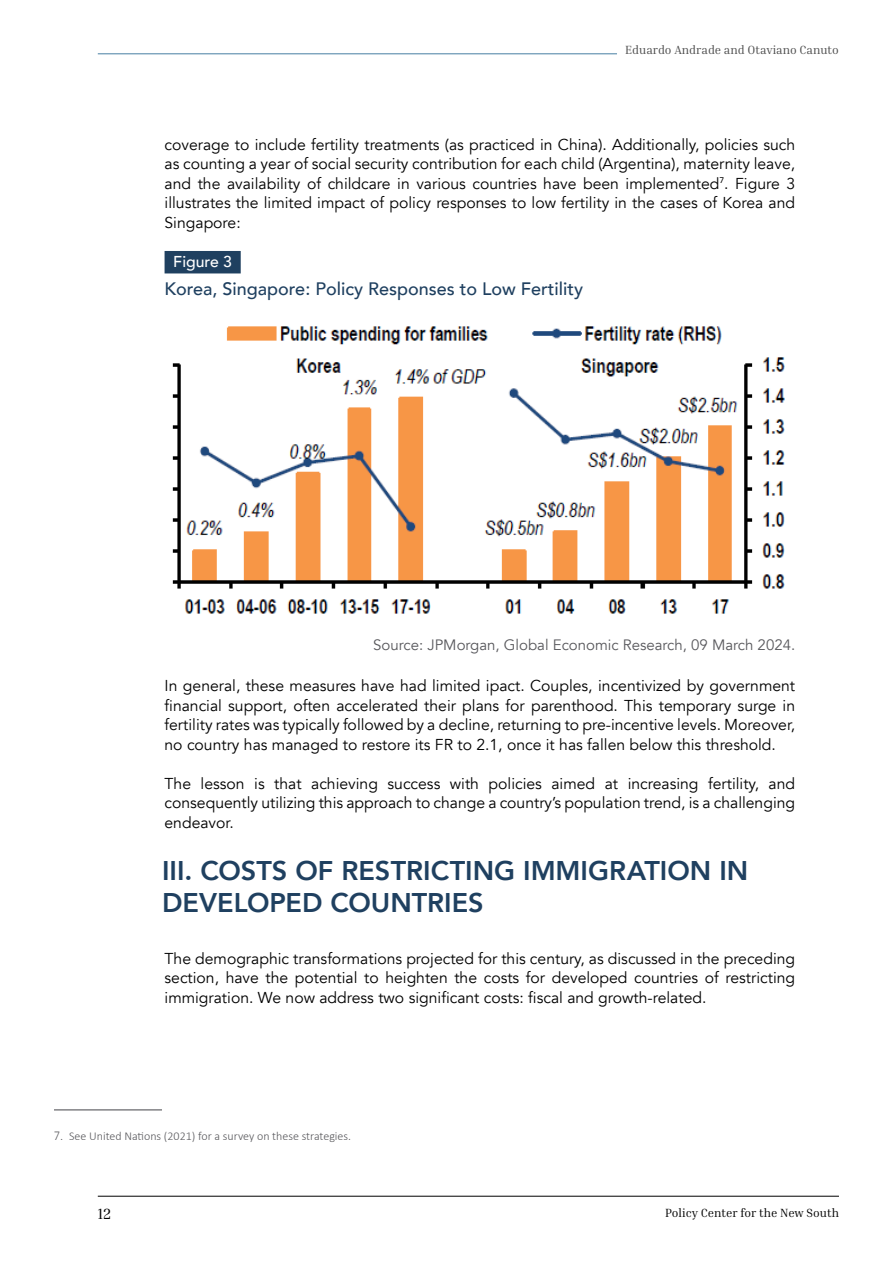
<style>
.page{position:relative;width:893px;height:1263px;background:#fff}
.page>*{position:absolute;margin:0;border:0;box-sizing:border-box;transform-origin:0 0}
.t1{font:800 27px/32.4px "Avenir";color:#1f4060}
.t2{font:500 18px "Avenir";color:#1f4060}
.t3{font:15.75px/19.5px "Avenir";color:#000;text-align:justify}
.t4{font:500 15.75px "Avenir";color:#fff}
.t5{font:15px "Avenir";color:#58585c}
.t6{font:15px "Inria Serif";color:#000}
.t7{font:300 12px "Calibri";color:#58585c}
.t8{font:12px "Inria Serif";color:#4a4a4a}
.t9{font:12px "Inria Serif";color:#000}
.s1{font-family:"Avenir"}
</style>
<div class="page">
<hr style="left:98px;top:1196px;width:741px;height:1px;background:#000">
<hr style="left:98px;top:54px;width:519px;height:1px;background:#477ea3">
<div style="left:165px;top:251px;width:76px;height:22px;background:#1f4060"></div>
<hr style="left:54px;top:1109px;width:108px;height:1px;background:#58585c">
<img style="left:172px;top:326px;width:613px;height:288px">
<p class="t8" style="left:625px;top:42px;width:215px">Eduardo Andrade and Otaviano Canuto</p>
<p class="t3" style="left:165px;top:135px;width:632px">coverage to include fertility treatments (as practiced in China). Additionally, policies such as counting a year of social security contribution for each child (Argentina), maternity leave, and the availability of childcare in various countries have been implemented<sup>7</sup>. Figure 3 illustrates the limited impact of policy responses to low fertility in the cases of Korea and Singapore:</p>
<p class="t4" style="left:173px;top:248px;width:60px">Figure 3</p>
<p class="t2" style="left:165px;top:273px;width:420px">Korea, Singapore: Policy Responses to Low Fertility</p>
<p class="t5" style="left:373px;top:636px;width:423px">Source: JPMorgan, Global Economic Research, 09 March 2024.</p>
<p class="t3" style="left:165px;top:676px;width:632px">In general, these measures have had limited ipact. Couples, incentivized by government financial support, often accelerated their plans for parenthood. This temporary surge in fertility rates was typically followed by a decline, returning to pre-incentive levels. Moreover, no country has managed to restore its FR to 2.1, once it has fallen below this threshold.</p>
<p class="t3" style="left:165px;top:774px;width:632px">The lesson is that achieving success with policies aimed at increasing fertility, and consequently utilizing this approach to change a country’s population trend, is a challenging endeavor.</p>
<h1 class="t1" style="left:162px;top:854px;width:588px">III. COSTS OF RESTRICTING IMMIGRATION IN<br>DEVELOPED COUNTRIES</h1>
<p class="t3" style="left:165px;top:949px;width:632px">The demographic transformations projected for this century, as discussed in the preceding section, have the potential to heighten the costs for developed countries of restricting immigration. We now address two significant costs: fiscal and growth-related.</p>
<p class="t7" style="left:54px;top:1128px;width:299px"><span class="s1">7.</span> See United Nations (2021) for a survey on these strategies.</p>
<p class="t6" style="left:98px;top:1204px;width:15px">12</p>
<p class="t9" style="left:665px;top:1205px;width:175px">Policy Center for the New South</p>
</div>
